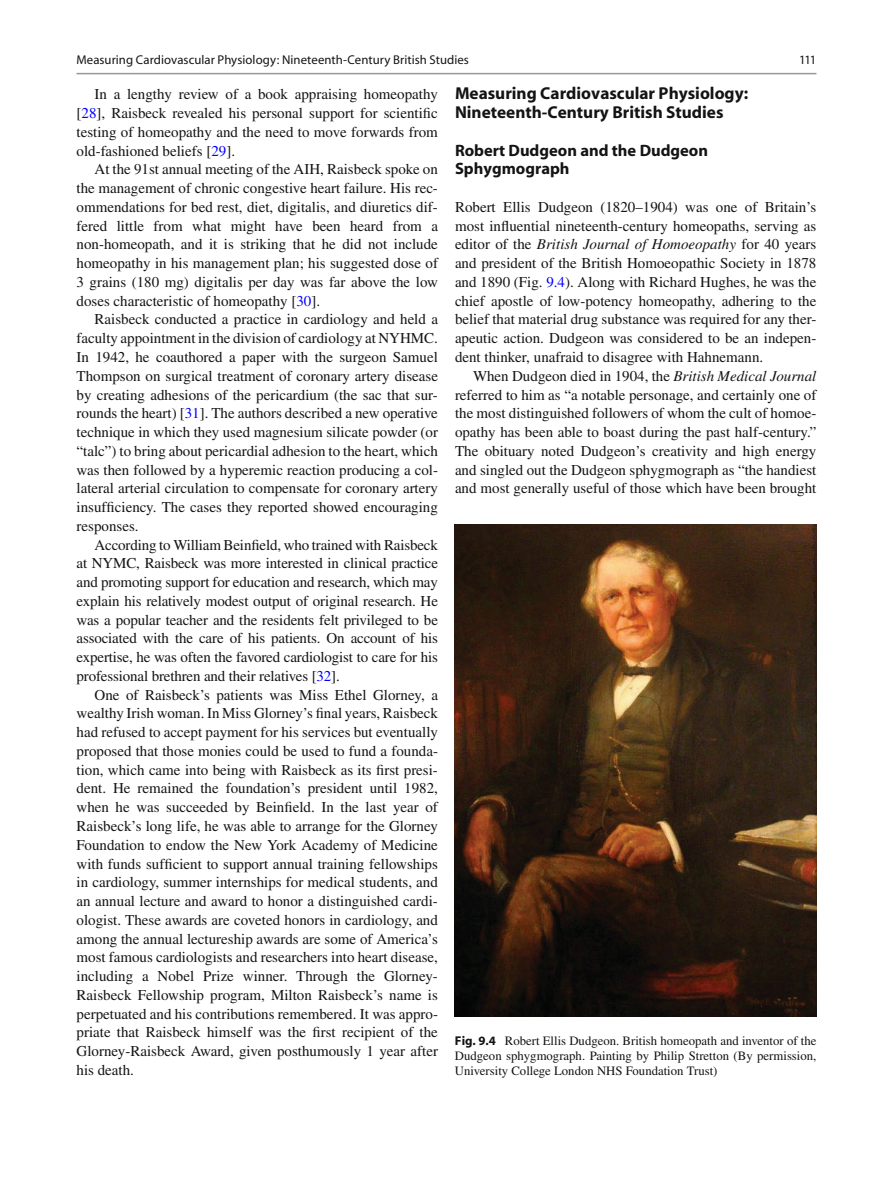
<style>
.page{position:relative;width:893px;height:1187px;background:#fff}
.page>*{position:absolute;margin:0;border:0;box-sizing:border-box;transform-origin:0 0}
.t1{font:700 17.25px/18.8px "Myriad";color:#131413}
.t2{font:700 16.5px/18.8px "Myriad";color:#131413}
.t3{font:15px/18.8px "Times";color:#131413;text-align:justify}
.t4{font:12.75px/15px "Times";color:#131413;text-align:justify}
.t5{font:12.75px "Myriad";letter-spacing:.005em;color:#131413}
.s1{color:#00f}
.s2{font-style:italic}
.s3{font-family:"Myriad";font-weight:700}
</style>
<div class="page">
<img style="left:455px;top:524px;width:361px;height:492px">
<hr style="left:77px;top:73px;width:739px;height:1px;background:#989898">
<p class="t5" style="left:77px;top:55px;width:394px">Measuring Cardiovascular Physiology: Nineteenth-Century British Studies</p>
<p class="t5" style="left:799px;top:55px;width:19px">111</p>
<p class="t3" style="left:77px;top:86px;width:363px;text-indent:18px">In a lengthy review of a book appraising homeopathy [ <span class="s1">28</span> ], Raisbeck revealed his personal support for scientific testing of homeopathy and the need to move forwards from old-fashioned beliefs [ <span class="s1">29</span> ].</p>
<p class="t3" style="left:77px;top:161px;width:363px;text-indent:18px">At the 91st annual meeting of the AIH, Raisbeck spoke on the management of chronic congestive heart failure. His rec&shy;ommendations for bed rest, diet, digitalis, and diuretics dif&shy;fered little from what might have been heard from a non-homeopath, and it is striking that he did not include homeopathy in his management plan; his suggested dose of 3 grains (180 mg) digitalis per day was far above the low doses characteristic of homeopathy [ <span class="s1">30</span> ].</p>
<p class="t3" style="left:77px;top:311px;width:363px;text-indent:18px">Raisbeck conducted a practice in cardiology and held a faculty appointment in the division of cardiology at NYHMC.<br>In 1942, he coauthored a paper with the surgeon Samuel Thompson on surgical treatment of coronary artery disease by creating adhesions of the pericardium (the sac that sur&shy;rounds the heart) [ <span class="s1">31</span> ]. The authors described a new operative technique in which they used magnesium silicate powder (or “talc”) to bring about pericardial adhesion to the heart, which was then followed by a hyperemic reaction producing a col&shy;lateral arterial circulation to compensate for coronary artery insufficiency. The cases they reported showed encouraging responses.</p>
<p class="t3" style="left:77px;top:536px;width:363px;text-indent:18px">According to William Beinfield, who trained with Raisbeck at NYMC, Raisbeck was more interested in clinical practice and promoting support for education and research, which may explain his relatively modest output of original research. He was a popular teacher and the residents felt privileged to be associated with the care of his patients. On account of his expertise, he was often the favored cardiologist to care for his professional brethren and their relatives [ <span class="s1">32</span> ].</p>
<p class="t3" style="left:77px;top:686px;width:363px;text-indent:18px">One of Raisbeck’s patients was Miss Ethel Glorney, a wealthy Irish woman. In Miss Glorney’s final years, Raisbeck had refused to accept payment for his services but eventually proposed that those monies could be used to fund a founda&shy;tion, which came into being with Raisbeck as its first presi&shy;dent. He remained the foundation’s president until 1982, when he was succeeded by Beinfield. In the last year of Raisbeck’s long life, he was able to arrange for the Glorney Foundation to endow the New York Academy of Medicine with funds sufficient to support annual training fellowships in cardiology, summer internships for medical students, and an annual lecture and award to honor a distinguished cardi&shy;ologist. These awards are coveted honors in cardiology, and among the annual lectureship awards are some of America’s most famous cardiologists and researchers into heart disease, including a Nobel Prize winner. Through the Glorney-Raisbeck Fellowship program, Milton Raisbeck’s name is perpetuated and his contributions remembered. It was appro&shy;priate that Raisbeck himself was the first recipient of the Glorney-Raisbeck Award, given posthumously 1 year after his death.</p>
<p class="t1" style="left:455px;top:85px;width:295px">Measuring Cardiovascular Physiology:<br>Nineteenth-Century British Studies</p>
<p class="t2" style="left:455px;top:142px;width:255px">Robert Dudgeon and the Dudgeon<br>Sphygmograph</p>
<p class="t3" style="left:455px;top:199px;width:363px">Robert Ellis Dudgeon (1820–1904) was one of Britain’s most influential nineteenth-century homeopaths, serving as editor of the <span class="s2">British Journal of Homoeopathy</span> for 40 years and president of the British Homoeopathic Society in 1878 and 1890 (Fig. <span class="s1">9.4</span> ). Along with Richard Hughes, he was the chief apostle of low-potency homeopathy, adhering to the belief that material drug substance was required for any ther&shy;apeutic action. Dudgeon was considered to be an indepen&shy;dent thinker, unafraid to disagree with Hahnemann.</p>
<p class="t3" style="left:455px;top:368px;width:363px;text-indent:18px">When Dudgeon died in 1904, the <span class="s2">British Medical Journal </span>referred to him as “a notable personage, and certainly one of the most distinguished followers of whom the cult of homoe&shy;opathy has been able to boast during the past half-century.” The obituary noted Dudgeon’s creativity and high energy and singled out the Dudgeon sphygmograph as “the handiest and most generally useful of those which have been brought</p>
<p class="t4" style="left:455px;top:1034px;width:363px"><span class="s3">Fig. 9.4</span> Robert Ellis Dudgeon. British homeopath and inventor of the Dudgeon sphygmograph. Painting by Philip Stretton (By permission, University College London NHS Foundation Trust)</p>
</div>
